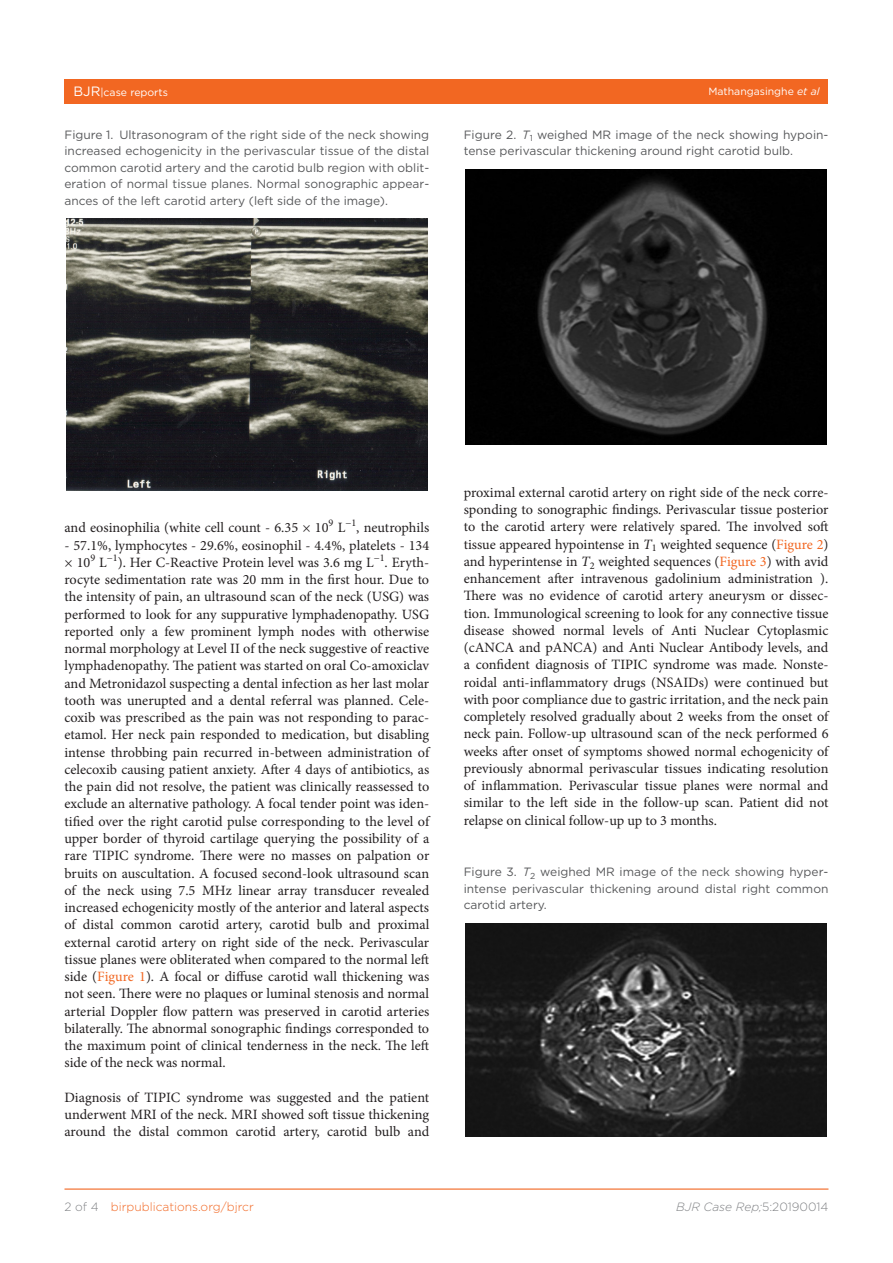
<style>
.page{position:relative;width:893px;height:1263px;background:#fff}
.page>*{position:absolute;margin:0;border:0;box-sizing:border-box;transform-origin:0 0}
.t1{font:14.25px/17.2px "Minion Pro";color:#231f20;text-align:justify}
.t2{font:12px/16.5px "Gotham";color:#57585a;text-align:justify}
.t3{font:300 12px "Gotham";color:#f26722}
.t4{font:italic 300 12px "Gotham";color:#808285}
.t5{font:10.5px "Gotham";color:#fff}
.s1{font-size:13.5px}
.s2{font-style:italic}
.s3{color:#f26722}
.s4{color:#808285}
.s5{font-style:normal}
</style>
<div class="page">
<hr style="left:64px;top:1188px;width:764px;height:2px;background:#f26722">
<div style="left:64px;top:79px;width:764px;height:24px;background:#f26722"></div>
<img style="left:66px;top:219px;width:362px;height:272px">
<img style="left:465px;top:169px;width:362px;height:275px">
<img style="left:465px;top:923px;width:362px;height:213px">
<p class="t5" style="left:74px;top:85px;width:96px"><span class="s1">BJR</span>|case reports</p>
<p class="t5" style="left:708px;top:85px;width:113px">Mathangasinghe <span class="s2">et al</span></p>
<p class="t2" style="left:64px;top:126px;width:366px">Figure 1. Ultrasonogram of the right side of the neck showing increased echogenicity in the perivascular tissue of the distal common carotid artery and the carotid bulb region with oblit&shy;eration of normal tissue planes. Normal sonographic appear&shy;ances of the left carotid artery (left side of the image).</p>
<p class="t2" style="left:464px;top:126px;width:366px">Figure 2. <span class="s2">T</span><sub>1</sub> weighed MR image of the neck showing hypoin&shy;tense perivascular thickening around right carotid bulb.</p>
<p class="t1" style="left:64px;top:519px;width:366px">and eosinophilia (white cell count - 6.35 × 10<sup>9</sup> L<sup>−1</sup>, neutrophils</p>
<p class="t1" style="left:64px;top:536px;width:366px">- 57.1%, lymphocytes - 29.6%, eosinophil - 4.4%, platelets - 134 × 10<sup>9</sup> L<sup>−1</sup>). Her C-Reactive Protein level was 3.6 mg L<sup>−1</sup>. Eryth&shy;rocyte sedimentation rate was 20 mm in the first hour. Due to the intensity of pain, an ultrasound scan of the neck (USG) was performed to look for any suppurative lymphadenopathy. USG reported only a few prominent lymph nodes with otherwise normal morphology at Level II of the neck suggestive of reactive lymphadenopathy. The patient was started on oral Co-amoxiclav and Metronidazol suspecting a dental infection as her last molar tooth was unerupted and a dental referral was planned. Cele&shy;coxib was prescribed as the pain was not responding to parac&shy;etamol. Her neck pain responded to medication, but disabling intense throbbing pain recurred in-between administration of celecoxib causing patient anxiety. After 4 days of antibiotics, as the pain did not resolve, the patient was clinically reassessed to exclude an alternative pathology. A focal tender point was iden&shy;tified over the right carotid pulse corresponding to the level of upper border of thyroid cartilage querying the possibility of a rare TIPIC syndrome. There were no masses on palpation or bruits on auscultation. A focused second-look ultrasound scan of the neck using 7.5 MHz linear array transducer revealed increased echogenicity mostly of the anterior and lateral aspects of distal common carotid artery, carotid bulb and proximal external carotid artery on right side of the neck. Perivascular tissue planes were obliterated when compared to the normal left side (<span class="s3">Figure 1</span>). A focal or diffuse carotid wall thickening was not seen. There were no plaques or luminal stenosis and normal arterial Doppler flow pattern was preserved in carotid arteries bilaterally. The abnormal sonographic findings corresponded to the maximum point of clinical tenderness in the neck. The left side of the neck was normal.</p>
<p class="t1" style="left:64px;top:1089px;width:366px">Diagnosis of TIPIC syndrome was suggested and the patient underwent MRI of the neck. MRI showed soft tissue thickening around the distal common carotid artery, carotid bulb and</p>
<p class="t1" style="left:464px;top:484px;width:366px">proximal external carotid artery on right side of the neck corre&shy;sponding to sonographic findings. Perivascular tissue posterior to the carotid artery were relatively spared. The involved soft tissue appeared hypointense in <span class="s2">T</span><sub>1</sub> weighted sequence (<span class="s3">Figure 2</span>) and hyperintense in <span class="s2">T</span><sub>2</sub> weighted sequences (<span class="s3">Figure 3</span>) with avid enhancement after intravenous gadolinium administration ).<br>There was no evidence of carotid artery aneurysm or dissec&shy;tion. Immunological screening to look for any connective tissue disease showed normal levels of Anti Nuclear Cytoplasmic (cANCA and pANCA) and Anti Nuclear Antibody levels, and a confident diagnosis of TIPIC syndrome was made. Nonste&shy;roidal anti-inflammatory drugs (NSAIDs) were continued but with poor compliance due to gastric irritation, and the neck pain completely resolved gradually about 2 weeks from the onset of neck pain. Follow-up ultrasound scan of the neck performed 6 weeks after onset of symptoms showed normal echogenicity of previously abnormal perivascular tissues indicating resolution of inflammation. Perivascular tissue planes were normal and similar to the left side in the follow-up scan. Patient did not relapse on clinical follow-up up to 3 months.</p>
<p class="t2" style="left:464px;top:864px;width:366px">Figure 3. <span class="s2">T</span><sub>2</sub> weighed MR image of the neck showing hyper&shy;intense perivascular thickening around distal right common carotid artery.</p>
<p class="t3" style="left:64px;top:1199px;width:191px"><span class="s4">2 of 4</span> birpublications.org/bjrcr</p>
<p class="t4" style="left:676px;top:1199px;width:154px">BJR Case Rep;<span class="s5">5:20190014</span></p>
</div>
